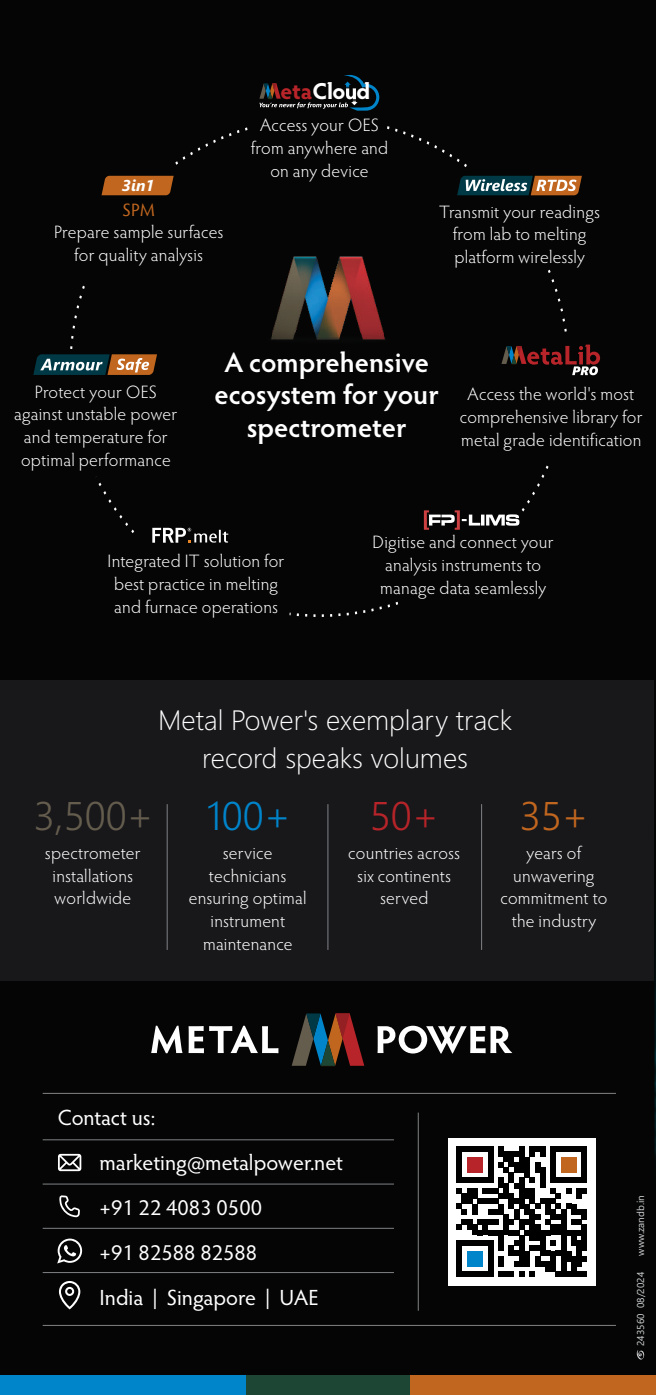
<style>
.page{position:relative;width:656px;height:1395px;background:#fff}
.page>*{position:absolute;margin:0;border:0;box-sizing:border-box;transform-origin:0 0}
.t1{font:300 40px "Segoe UI";color:#645c4d}
.t2{font:300 40px "Segoe UI";color:#0084ca}
.t3{font:300 40px "Segoe UI";color:#b72429}
.t4{font:300 40px "Segoe UI";color:#c1661f}
.t5{font:300 28px/37.2px "Segoe UI";color:#fff;text-align:center}
.t6{font:600 28px/32.8px "Hypatia Sans Pro";color:#fff;text-align:center}
.t7{font:700 23px "Hypatia Sans Pro";letter-spacing:-.01em;color:#fff}
.t8{font:22px/45px "Hypatia Sans Pro";color:#fff}
.t9{font:300 18px/22.8px "Hypatia Sans Pro";letter-spacing:.015em;color:#fff;text-align:center}
.t10{font:italic 700 15.8px "Segoe UI";color:#fff}
.t11{font:10px "Segoe UI";color:#d1d2d4}
.s1{color:#b72429}
.s2{font-weight:400;color:#c1661f}
</style>
<div class="page">
<div style="left:0;top:0;width:654px;height:1395px;background:#040504"></div>
<div style="left:0;top:681px;width:654px;height:300px;background:#18181b"></div>
<hr style="left:654px;top:0;width:2px;height:1395px;background:#040504">
<img style="left:655px;top:967px;width:1px;height:54px">
<img style="left:654px;top:1021px;width:2px;height:136px">
<hr style="left:43px;top:1183px;width:351px;height:1px;background:#808285">
<hr style="left:43px;top:1228px;width:351px;height:1px;background:#808285">
<hr style="left:43px;top:1139px;width:351px;height:1px;background:#808285">
<hr style="left:418px;top:1112px;width:1px;height:198px;background:#808285">
<hr style="left:43px;top:1272px;width:351px;height:1px;background:#808285">
<hr style="left:43px;top:1325px;width:573px;height:1px;background:#808285">
<hr style="left:43px;top:1093px;width:573px;height:1px;background:#808285">
<hr style="left:167px;top:804px;width:1px;height:146px;background:#808285">
<hr style="left:327px;top:804px;width:1px;height:146px;background:#808285">
<hr style="left:481px;top:804px;width:1px;height:146px;background:#808285">
<svg style="left:57px;top:1238px;width:25px;height:25px"></svg>
<svg style="left:58px;top:1154px;width:23px;height:17px"></svg>
<svg style="left:59px;top:1281px;width:21px;height:28px"></svg>
<svg style="left:59px;top:1195px;width:21px;height:22px"></svg>
<svg style="left:151px;top:1025px;width:31px;height:28px"></svg>
<svg style="left:188px;top:1026px;width:90px;height:27px"></svg>
<svg style="left:377px;top:1025px;width:135px;height:28px"></svg>
<svg style="left:292px;top:1013px;width:72px;height:53px"></svg>
<div style="left:448px;top:1138px;width:147px;height:147px;background:#fff"></div>
<svg style="left:456px;top:1146px;width:131px;height:131px"></svg>
<div style="left:246px;top:1375px;width:164px;height:20px;background:#1d4634"></div>
<div style="left:0;top:1375px;width:246px;height:20px;background:#0084ca"></div>
<div style="left:410px;top:1375px;width:246px;height:20px;background:#c1661f"></div>
<svg style="left:637px;top:1350px;width:7px;height:9px"></svg>
<svg style="left:70px;top:126px;width:499px;height:491px"></svg>
<svg style="left:501px;top:345px;width:99px;height:30px"></svg>
<svg style="left:457px;top:176px;width:125px;height:19px;background:#717062"></svg>
<svg style="left:33px;top:354px;width:124px;height:21px;background:#656556"></svg>
<svg style="left:259px;top:75px;width:120px;height:36px"></svg>
<svg style="left:101px;top:176px;width:73px;height:19px"></svg>
<svg style="left:424px;top:510px;width:95px;height:20px"></svg>
<svg style="left:152px;top:528px;width:76px;height:15px"></svg>
<p class="t10" style="left:122px;top:171px;width:34px">3in1</p>
<p class="t7" style="left:280px;top:75px;width:91px"><span class="s1">eta</span>Clo d</p>
<p class="t9" style="left:251px;top:113px;width:139px">Access your OES from anywhere and on any device</p>
<p class="t9" style="left:54px;top:198px;width:171px"><span class="s2">SPM<br></span>Prepare sample surfaces for quality analysis</p>
<p class="t9" style="left:439px;top:200px;width:162px">Transmit your readings from lab to melting platform wirelessly</p>
<p class="t9" style="left:14px;top:380px;width:164px">Protect your OES against unstable power and temperature for optimal performance</p>
<p class="t6" style="left:214px;top:344px;width:226px">A comprehensive ecosystem for your spectrometer</p>
<p class="t9" style="left:460px;top:382px;width:184px">Access the world's most comprehensive library for metal grade identification</p>
<p class="t9" style="left:108px;top:549px;width:178px">Integrated IT solution for best practice in melting and furnace operations</p>
<p class="t9" style="left:373px;top:530px;width:182px">Digitise and connect your analysis instruments to manage data seamlessly</p>
<p class="t5" style="left:158px;top:699px;width:355px">Metal Power's exemplary track record speaks volumes</p>
<p class="t1" style="left:34px;top:777px;width:121px">3,500+</p>
<p class="t2" style="left:207px;top:778px;width:85px">100+</p>
<p class="t3" style="left:370px;top:777px;width:70px">50+</p>
<p class="t4" style="left:520px;top:777px;width:70px">35+</p>
<p class="t9" style="left:45px;top:841px;width:97px">spectrometer installations worldwide</p>
<p class="t9" style="left:189px;top:841px;width:119px">service technicians ensuring optimal instrument maintenance</p>
<p class="t9" style="left:348px;top:841px;width:113px">countries across six continents served</p>
<p class="t9" style="left:500px;top:841px;width:108px">years of unwavering commitment to the industry</p>
<p class="t8" style="left:100px;top:1094px;width:245px;text-indent:-42px">Contact us: marketing@metalpower.net +91 22 4083 0500<br>+91 82588 82588<br>India | Singapore | UAE</p>
<p class="t11" style="left:631px;top:1255px;width:62px;rotate:-90deg">www.zandb.in</p>
<p class="t11" style="left:631px;top:1346px;width:76px;rotate:-90deg">243560 08/2024</p>
</div>
